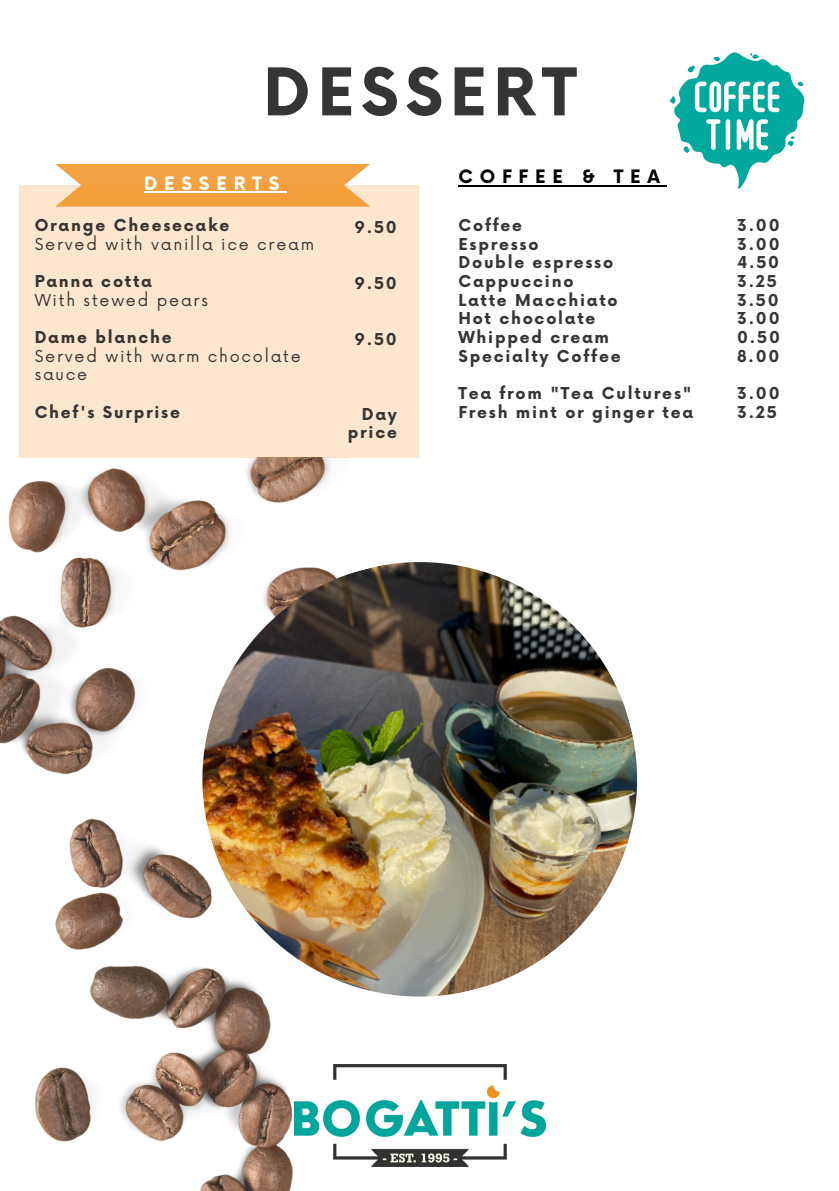
<style>
.page{position:relative;width:839px;height:1191px;background:#fff}
.page>*{position:absolute;margin:0;border:0;box-sizing:border-box;transform-origin:0 0}
.t1{font:700 64px "Now";letter-spacing:.1em;color:#373434}
.t2{font:700 18px "Now";letter-spacing:.375em;color:#000}
.t3{font:700 18px "Now";letter-spacing:.375em;color:#fff}
.t4{font:700 16px/18.6px "Now";letter-spacing:.11em;color:#373434}
.t5{font:16px/18.6px "Now";letter-spacing:.11em;color:#373434}
</style>
<div class="page">
<img style="left:0;top:458px;width:356px;height:733px">
<hr style="left:458px;top:185px;width:208px;height:1px;background:#000">
<svg style="left:670px;top:52px;width:134px;height:137px"></svg>
<img style="left:179px;top:539px;width:459px;height:481px">
<div style="left:19px;top:185px;width:399px;height:273px;background:#fce7ce"></div>
<svg style="left:55px;top:164px;width:315px;height:43px;background:#f3a74e"></svg>
<hr style="left:144px;top:191px;width:142px;height:2px;background:#fff">
<img style="left:294px;top:1065px;width:251px;height:102px">
<h3 class="t1" style="left:263px;top:58px;width:314px">DESSERT</h3>
<h3 class="t3" style="left:144px;top:174px;width:137px">DESSERTS</h3>
<p class="t4" style="left:35px;top:217px;width:196px">Orange Cheesecake</p>
<p class="t5" style="left:35px;top:236px;width:281px">Served with vanilla ice cream</p>
<p class="t4" style="left:35px;top:273px;width:119px">Panna cotta</p>
<p class="t5" style="left:35px;top:292px;width:175px">With stewed pears</p>
<h3 class="t4" style="left:35px;top:329px;width:139px">Dame blanche</h3>
<h3 class="t5" style="left:35px;top:348px;width:268px">Served with warm chocolate sauce</h3>
<h3 class="t4" style="left:35px;top:404px;width:147px">Chef's Surprise</h3>
<h3 class="t4" style="left:354px;top:219px;width:44px">9.50</h3>
<h3 class="t4" style="left:354px;top:275px;width:44px">9.50</h3>
<h3 class="t4" style="left:354px;top:331px;width:44px">9.50</h3>
<h3 class="t4" style="left:348px;top:406px;width:51px;text-align:right">Day price</h3>
<p class="t2" style="left:458px;top:167px;width:203px">COFFEE &amp; TEA</p>
<h1 class="t4" style="left:458px;top:217px;width:164px">Coffee<br>Espresso<br>Double espresso<br>Cappuccino<br>Latte Macchiato<br>Hot chocolate<br>Whipped cream<br>Specialty Coffee</h1>
<h2 class="t4" style="left:458px;top:385px;width:236px">Tea from "Tea Cultures"<br>Fresh mint or ginger tea</h2>
<p class="t4" style="left:737px;top:217px;width:44px">3.00<br>3.00<br>4.50<br>3.25<br>3.50<br>3.00<br>0.50<br>8.00</p>
<p class="t4" style="left:737px;top:385px;width:44px">3.00<br>3.25</p>
</div>
